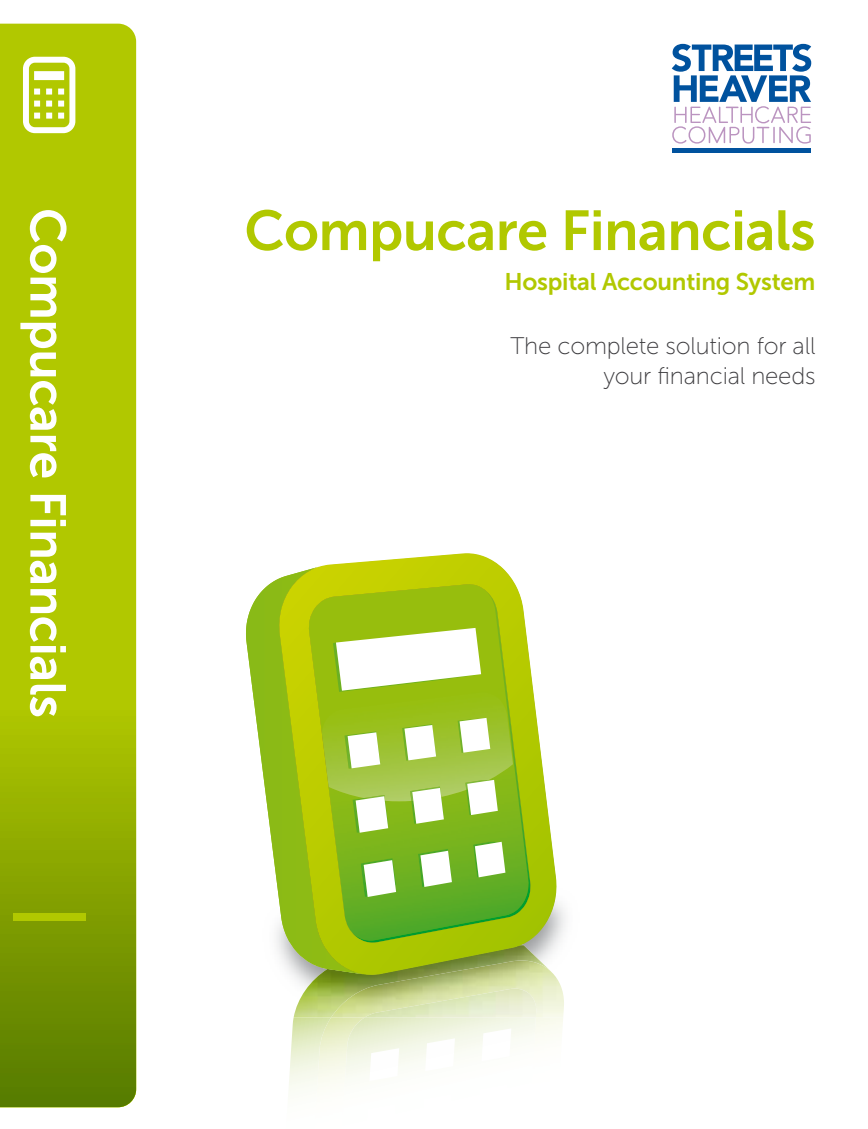
<style>
.page{position:relative;width:868px;height:1129px;background:#fff}
.page>*{position:absolute;margin:0;border:0;box-sizing:border-box;transform-origin:0 0}
.t1{font:56px "Museo Sans 700";letter-spacing:-.01em;color:#b1c800}
.t2{font:50px "Museo Sans 700";letter-spacing:-.01em;color:#fff}
.t3{font:24px/30px "Museo Sans 100";letter-spacing:-.01em;color:#3e3d40;text-align:right}
.t4{font:24px "Museo Sans 700";letter-spacing:-.01em;color:#b1c800}
</style>
<div class="page">
<div style="left:0;top:24px;width:136px;height:680px;background:#b1c800"></div>
<svg style="left:289px;top:1017px;width:42px;height:93px"></svg>
<svg style="left:342px;top:1017px;width:193px;height:88px"></svg>
<img style="left:551px;top:975px;width:13px;height:42px">
<img style="left:293px;top:975px;width:258px;height:42px">
<svg style="left:246px;top:579px;width:32px;height:385px"></svg>
<svg style="left:278px;top:553px;width:279px;height:422px"></svg>
<svg style="left:459px;top:717px;width:31px;height:35px"></svg>
<svg style="left:412px;top:787px;width:32px;height:36px"></svg>
<svg style="left:283px;top:841px;width:269px;height:130px;background:#90bd31"></svg>
<svg style="left:0;top:704px;width:136px;height:402px;background:#82a000"></svg>
<div style="left:13px;top:912px;width:73px;height:8px;background:#b1c800"></div>
<svg style="left:23px;top:57px;width:52px;height:76px"></svg>
<div style="left:672px;top:148px;width:139px;height:5px;background:#00529e"></div>
<svg style="left:671px;top:44px;width:140px;height:100px"></svg>
<h2 class="t2" style="left:76px;top:208px;width:511px;rotate:90deg">Compucare Financials</h2>
<h1 class="t1" style="left:244px;top:199px;width:572px">Compucare Financials</h1>
<p class="t4" style="left:504px;top:268px;width:312px">Hospital Accounting System</p>
<p class="t3" style="left:510px;top:331px;width:306px">The complete solution for all your financial needs</p>
</div>
